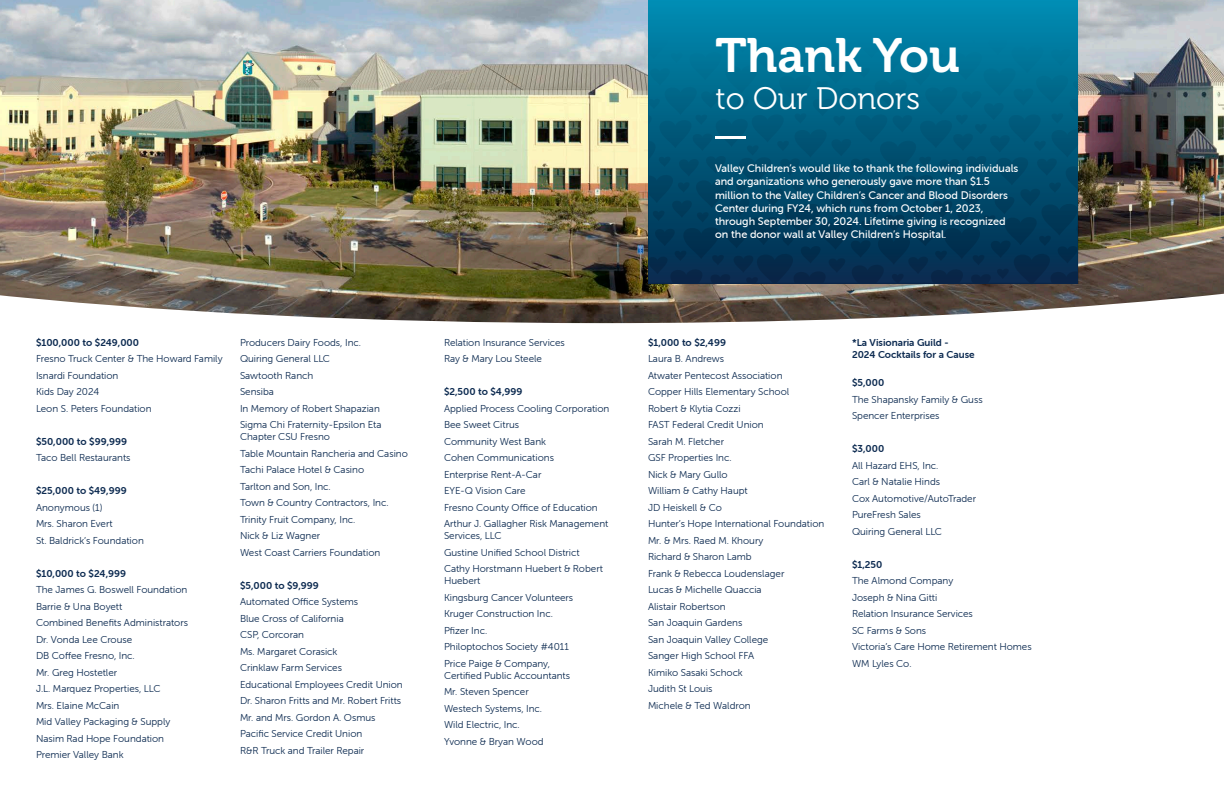
<style>
.page{position:relative;width:1224px;height:792px;background:#fff}
.page>*{position:absolute;margin:0;border:0;box-sizing:border-box;transform-origin:0 0}
.t1{font:48px "Museo 700";color:#fff}
.t2{font:31px "Museo 300";color:#fff}
.t3{font:11px/13.2px "Museo Sans Rounded 500";color:#fff}
.Body_Copy{font:10px/12px "Museo Sans Rounded 300";color:#0d2b51}
.Body_Copy-2{font:10px/12px "Museo Sans Rounded 700";color:#0d2b51}
</style>
<div class="page">
<img style="left:0;top:0;width:1224px;height:293px">
<svg style="left:0;top:293px;width:1224px;height:31px"></svg>
<svg style="left:648px;top:0;width:430px;height:283px;background:#00587b"></svg>
<hr style="left:715px;top:136px;width:30px;height:3px;background:#fff">
<p class="Body_Copy-2" style="left:36px;top:336px;width:105px">$100,000 to $249,000</p>
<p class="Body_Copy" style="left:36px;top:353px;width:188px">Fresno Truck Center &amp; The Howard Family</p>
<p class="Body_Copy" style="left:36px;top:370px;width:84px">Isnardi Foundation</p>
<p class="Body_Copy" style="left:36px;top:386px;width:65px">Kids Day 2024</p>
<p class="Body_Copy" style="left:36px;top:403px;width:117px">Leon S. Peters Foundation</p>
<p class="Body_Copy-2" style="left:36px;top:435px;width:93px">$50,000 to $99,999</p>
<p class="Body_Copy" style="left:36px;top:452px;width:96px">Taco Bell Restaurants</p>
<p class="Body_Copy-2" style="left:36px;top:485px;width:92px">$25,000 to $49,999</p>
<p class="Body_Copy" style="left:36px;top:502px;width:68px">Anonymous (1)</p>
<p class="Body_Copy" style="left:36px;top:518px;width:78px">Mrs. Sharon Evert</p>
<p class="Body_Copy" style="left:36px;top:535px;width:109px">St. Baldrick’s Foundation</p>
<p class="Body_Copy-2" style="left:36px;top:567px;width:92px">$10,000 to $24,999</p>
<p class="Body_Copy" style="left:36px;top:584px;width:153px">The James G. Boswell Foundation</p>
<p class="Body_Copy" style="left:36px;top:601px;width:88px">Barrie &amp; Una Boyett</p>
<p class="Body_Copy" style="left:36px;top:617px;width:154px">Combined Benefits Administrators</p>
<p class="Body_Copy" style="left:36px;top:634px;width:98px">Dr. Vonda Lee Crouse</p>
<p class="Body_Copy" style="left:36px;top:650px;width:100px">DB Coffee Fresno, Inc.</p>
<p class="Body_Copy" style="left:36px;top:667px;width:83px">Mr. Greg Hostetler</p>
<p class="Body_Copy" style="left:36px;top:683px;width:126px">J.L. Marquez Properties, LLC</p>
<p class="Body_Copy" style="left:36px;top:700px;width:85px">Mrs. Elaine McCain</p>
<p class="Body_Copy" style="left:36px;top:716px;width:136px">Mid Valley Packaging &amp; Supply</p>
<p class="Body_Copy" style="left:36px;top:733px;width:130px">Nasim Rad Hope Foundation</p>
<p class="Body_Copy" style="left:36px;top:749px;width:89px">Premier Valley Bank</p>
<p class="Body_Copy" style="left:240px;top:337px;width:123px">Producers Dairy Foods, Inc.</p>
<p class="Body_Copy" style="left:240px;top:353px;width:92px">Quiring General LLC</p>
<p class="Body_Copy" style="left:240px;top:370px;width:75px">Sawtooth Ranch</p>
<p class="Body_Copy" style="left:240px;top:386px;width:35px">Sensiba</p>
<p class="Body_Copy" style="left:240px;top:403px;width:141px">In Memory of Robert Shapazian</p>
<p class="Body_Copy" style="left:240px;top:419px;width:143px">Sigma Chi Fraternity-Epsilon Eta<br>Chapter CSU Fresno</p>
<p class="Body_Copy" style="left:240px;top:448px;width:169px">Table Mountain Rancheria and Casino</p>
<p class="Body_Copy" style="left:240px;top:464px;width:126px">Tachi Palace Hotel &amp; Casino</p>
<p class="Body_Copy" style="left:240px;top:481px;width:92px">Tarlton and Son, Inc.</p>
<p class="Body_Copy" style="left:240px;top:497px;width:150px">Town &amp; Country Contractors, Inc.</p>
<p class="Body_Copy" style="left:240px;top:514px;width:117px">Trinity Fruit Company, Inc.</p>
<p class="Body_Copy" style="left:240px;top:530px;width:82px">Nick &amp; Liz Wagner</p>
<p class="Body_Copy" style="left:240px;top:547px;width:142px">West Coast Carriers Foundation</p>
<p class="Body_Copy-2" style="left:240px;top:579px;width:80px">$5,000 to $9,999</p>
<p class="Body_Copy" style="left:240px;top:596px;width:120px">Automated Office Systems</p>
<p class="Body_Copy" style="left:240px;top:613px;width:105px">Blue Cross of California</p>
<p class="Body_Copy" style="left:240px;top:629px;width:65px">CSP, Corcoran</p>
<p class="Body_Copy" style="left:240px;top:646px;width:99px">Ms. Margaret Corasick</p>
<p class="Body_Copy" style="left:240px;top:662px;width:104px">Crinklaw Farm Services</p>
<p class="Body_Copy" style="left:240px;top:679px;width:164px">Educational Employees Credit Union</p>
<p class="Body_Copy" style="left:240px;top:695px;width:163px">Dr. Sharon Fritts and Mr. Robert Fritts</p>
<p class="Body_Copy" style="left:240px;top:712px;width:137px">Mr. and Mrs. Gordon A. Osmus</p>
<p class="Body_Copy" style="left:240px;top:728px;width:124px">Pacific Service Credit Union</p>
<p class="Body_Copy" style="left:240px;top:745px;width:126px">R&amp;R Truck and Trailer Repair</p>
<p class="Body_Copy" style="left:444px;top:337px;width:122px">Relation Insurance Services</p>
<p class="Body_Copy" style="left:444px;top:353px;width:100px">Ray &amp; Mary Lou Steele</p>
<p class="Body_Copy-2" style="left:444px;top:386px;width:80px">$2,500 to $4,999</p>
<p class="Body_Copy" style="left:444px;top:403px;width:167px">Applied Process Cooling Corporation</p>
<p class="Body_Copy" style="left:444px;top:419px;width:77px">Bee Sweet Citrus</p>
<p class="Body_Copy" style="left:444px;top:436px;width:104px">Community West Bank</p>
<p class="Body_Copy" style="left:444px;top:452px;width:112px">Cohen Communications</p>
<p class="Body_Copy" style="left:444px;top:469px;width:99px">Enterprise Rent-A-Car</p>
<p class="Body_Copy" style="left:444px;top:485px;width:83px">EYE-Q Vision Care</p>
<p class="Body_Copy" style="left:444px;top:502px;width:155px">Fresno County Office of Education</p>
<p class="Body_Copy" style="left:444px;top:518px;width:166px">Arthur J. Gallagher Risk Management<br>Services, LLC</p>
<p class="Body_Copy" style="left:444px;top:547px;width:137px">Gustine Unified School District</p>
<p class="Body_Copy" style="left:444px;top:563px;width:160px">Cathy Horstmann Huebert &amp; Robert<br>Huebert</p>
<p class="Body_Copy" style="left:444px;top:592px;width:131px">Kingsburg Cancer Volunteers</p>
<p class="Body_Copy" style="left:444px;top:608px;width:110px">Kruger Construction Inc.</p>
<p class="Body_Copy" style="left:444px;top:625px;width:45px">Pfizer Inc.</p>
<p class="Body_Copy" style="left:444px;top:641px;width:126px">Philoptochos Society #4011</p>
<p class="Body_Copy" style="left:444px;top:658px;width:128px">Price Paige &amp; Company,<br>Certified Public Accountants</p>
<p class="Body_Copy" style="left:444px;top:686px;width:86px">Mr. Steven Spencer</p>
<p class="Body_Copy" style="left:444px;top:703px;width:100px">Westech Systems, Inc.</p>
<p class="Body_Copy" style="left:444px;top:719px;width:77px">Wild Electric, Inc.</p>
<p class="Body_Copy" style="left:444px;top:736px;width:101px">Yvonne &amp; Bryan Wood</p>
<p class="t1" style="left:716px;top:29px;width:246px">Thank You</p>
<p class="t2" style="left:716px;top:82px;width:206px">to Our Donors</p>
<p class="t3" style="left:715px;top:162px;width:305px">Valley Children’s would like to thank the following individuals and organizations who generously gave more than $1.5 million to the Valley Children’s Cancer and Blood Disorders Center during FY24, which runs from October 1, 2023, through September 30, 2024. Lifetime giving is recognized on the donor wall at Valley Children’s Hospital.</p>
<p class="Body_Copy-2" style="left:648px;top:336px;width:80px">$1,000 to $2,499</p>
<p class="Body_Copy" style="left:648px;top:353px;width:78px">Laura B. Andrews</p>
<p class="Body_Copy" style="left:648px;top:370px;width:136px">Atwater Pentecost Association</p>
<p class="Body_Copy" style="left:648px;top:386px;width:143px">Copper Hills Elementary School</p>
<p class="Body_Copy" style="left:648px;top:403px;width:94px">Robert &amp; Klytia Cozzi</p>
<p class="Body_Copy" style="left:648px;top:419px;width:117px">FAST Federal Credit Union</p>
<p class="Body_Copy" style="left:648px;top:436px;width:78px">Sarah M. Fletcher</p>
<p class="Body_Copy" style="left:648px;top:452px;width:85px">GSF Properties Inc.</p>
<p class="Body_Copy" style="left:648px;top:469px;width:81px">Nick &amp; Mary Gullo</p>
<p class="Body_Copy" style="left:648px;top:485px;width:101px">William &amp; Cathy Haupt</p>
<p class="Body_Copy" style="left:648px;top:502px;width:75px">JD Heiskell &amp; Co</p>
<p class="Body_Copy" style="left:648px;top:518px;width:178px">Hunter’s Hope International Foundation</p>
<p class="Body_Copy" style="left:648px;top:535px;width:117px">Mr. &amp; Mrs. Raed M. Khoury</p>
<p class="Body_Copy" style="left:648px;top:551px;width:105px">Richard &amp; Sharon Lamb</p>
<p class="Body_Copy" style="left:648px;top:568px;width:138px">Frank &amp; Rebecca Loudenslager</p>
<p class="Body_Copy" style="left:648px;top:584px;width:115px">Lucas &amp; Michelle Quaccia</p>
<p class="Body_Copy" style="left:648px;top:601px;width:79px">Alistair Robertson</p>
<p class="Body_Copy" style="left:648px;top:617px;width:96px">San Joaquin Gardens</p>
<p class="Body_Copy" style="left:648px;top:634px;width:122px">San Joaquin Valley College</p>
<p class="Body_Copy" style="left:648px;top:650px;width:108px">Sanger High School FFA</p>
<p class="Body_Copy" style="left:648px;top:667px;width:96px">Kimiko Sasaki Schock</p>
<p class="Body_Copy" style="left:648px;top:683px;width:66px">Judith St Louis</p>
<p class="Body_Copy" style="left:648px;top:700px;width:104px">Michele &amp; Ted Waldron</p>
<p class="Body_Copy-2" style="left:852px;top:336px;width:124px">*La Visionaria Guild -<br>2024 Cocktails for a Cause</p>
<p class="Body_Copy-2" style="left:852px;top:377px;width:34px">$5,000</p>
<p class="Body_Copy" style="left:852px;top:394px;width:132px">The Shapansky Family &amp; Guss</p>
<p class="Body_Copy" style="left:852px;top:410px;width:89px">Spencer Enterprises</p>
<p class="Body_Copy-2" style="left:852px;top:443px;width:34px">$3,000</p>
<p class="Body_Copy" style="left:852px;top:460px;width:88px">All Hazard EHS, Inc.</p>
<p class="Body_Copy" style="left:852px;top:476px;width:90px">Carl &amp; Natalie Hinds</p>
<p class="Body_Copy" style="left:852px;top:493px;width:126px">Cox Automotive/AutoTrader</p>
<p class="Body_Copy" style="left:852px;top:509px;width:70px">PureFresh Sales</p>
<p class="Body_Copy" style="left:852px;top:526px;width:92px">Quiring General LLC</p>
<p class="Body_Copy-2" style="left:852px;top:558px;width:32px">$1,250</p>
<p class="Body_Copy" style="left:852px;top:575px;width:103px">The Almond Company</p>
<p class="Body_Copy" style="left:852px;top:592px;width:87px">Joseph &amp; Nina Gitti</p>
<p class="Body_Copy" style="left:852px;top:608px;width:122px">Relation Insurance Services</p>
<p class="Body_Copy" style="left:852px;top:625px;width:76px">SC Farms &amp; Sons</p>
<p class="Body_Copy" style="left:852px;top:641px;width:181px">Victoria’s Care Home Retirement Homes</p>
<p class="Body_Copy" style="left:852px;top:658px;width:61px">WM Lyles Co.</p>
</div>
